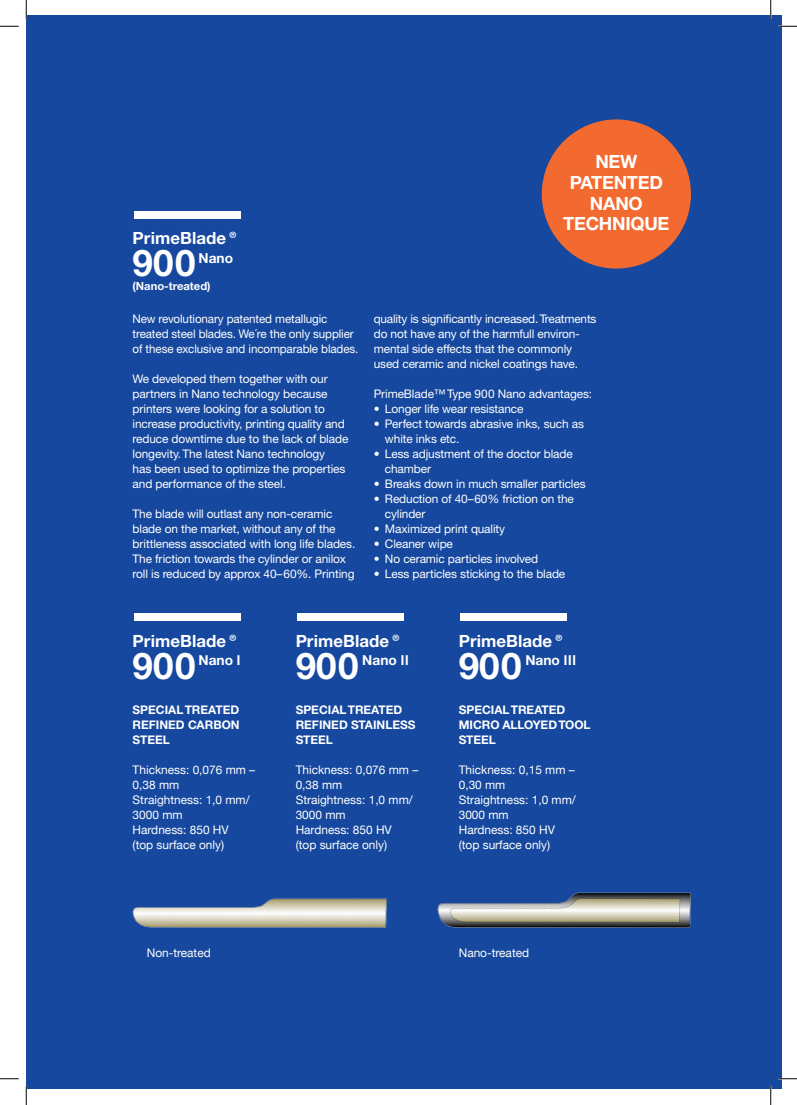
<style>
.page{position:relative;width:797px;height:1105px;background:#fff}
.page>*{position:absolute;margin:0;border:0;box-sizing:border-box;transform-origin:0 0}
.t1{font:700 36.88px "Helvetica Neue CE";letter-spacing:.02em;color:#fff}
.t2{font:700 18.25px "Helvetica Neue CE";letter-spacing:.02em;color:#fff}
.t3{font:700 16.88px "Helvetica Neue CE";color:#fff}
.t4{font:700 13.75px "Helvetica Neue CE";color:#fff}
.t5{font:11.88px/15px "Helvetica Neue CE";letter-spacing:-.01em;color:#fff}
.t6{font:11.88px/15px "Helvetica Neue";color:#fff}
.t7{font:700 11.88px/15px "Helvetica Neue CE";letter-spacing:.11em;color:#fff}
.t8{font:700 11.88px/15px "Helvetica Neue CE";color:#fff}
.t9{font:700 11.88px "Helvetica Neue CE";letter-spacing:.035em;color:#fff}
.t10{font:700 11.25px "Helvetica Neue CE";color:#fff}
</style>
<div class="page">
<div style="left:26px;top:16px;width:755px;height:1073px;background:#15489e"></div>
<div style="left:134px;top:211px;width:106px;height:8px;background:#fff"></div>
<div style="left:134px;top:614px;width:106px;height:7px;background:#fff"></div>
<div style="left:297px;top:614px;width:106px;height:7px;background:#fff"></div>
<div style="left:460px;top:614px;width:106px;height:7px;background:#fff"></div>
<img style="left:133px;top:898px;width:254px;height:30px">
<div style="left:542px;top:119px;width:149px;height:150px;background:#f26a30;border-radius:50%"></div>
<img style="left:438px;top:893px;width:253px;height:34px">
<svg style="left:0;top:25px;width:19px;height:2px"></svg>
<svg style="left:778px;top:25px;width:19px;height:2px"></svg>
<svg style="left:0;top:1078px;width:19px;height:1px"></svg>
<svg style="left:778px;top:1078px;width:19px;height:1px"></svg>
<svg style="left:25px;top:0;width:2px;height:19px"></svg>
<svg style="left:25px;top:1086px;width:2px;height:19px"></svg>
<svg style="left:770px;top:0;width:1px;height:19px"></svg>
<svg style="left:770px;top:1086px;width:1px;height:19px"></svg>
<h3 class="t3" style="left:133px;top:228px;width:108px">PRIMEBLADE®</h3>
<h1 class="t1" style="left:133px;top:240px;width:64px">900</h1>
<p class="t4" style="left:198px;top:249px;width:36px">NANO</p>
<p class="t10" style="left:133px;top:279px;width:79px">(NANO-TREATED)</p>
<p class="t5" style="left:133px;top:312px;width:227px">New revolutionary patented metallugic treated steel blades. We´re the only supplier of these exclusive and incomparable blades.</p>
<p class="t5" style="left:133px;top:372px;width:217px">We developed them together with our partners in Nano technology because printers were looking for a solution to increase productivity, printing quality and reduce downtime due to the lack of blade longevity. The latest Nano technology<br>has been used to optimize the properties and performance of the steel.</p>
<p class="t5" style="left:133px;top:507px;width:224px">The blade will outlast any non-ceramic blade on the market, without any of the brittleness associated with long life blades.<br>The friction towards the cylinder or anilox roll is reduced by approx 40–60%. Printing</p>
<h2 class="t2" style="left:595px;top:150px;width:28px">NEW</h2>
<h2 class="t2" style="left:570px;top:171px;width:94px">PATENTED</h2>
<h2 class="t2" style="left:590px;top:192px;width:54px">NANO</h2>
<h2 class="t2" style="left:563px;top:213px;width:108px">TECHNIQUE</h2>
<p class="t5" style="left:374px;top:312px;width:224px">quality is significantly increased. Treatments do not have any of the harmfull environ&shy;mental side effects that the commonly used ceramic and nickel coatings have.</p>
<p class="t5" style="left:374px;top:387px;width:220px">PrimeBlade™ Type 900 Nano advantages:</p>
<p class="t5" style="left:374px;top:402px;width:151px">• Longer life wear resistance</p>
<p class="t5" style="left:385px;top:417px;width:200px;text-indent:-11px">• Perfect towards abrasive inks, such as white inks etc.</p>
<p class="t5" style="left:385px;top:447px;width:189px;text-indent:-11px">• Less adjustment of the doctor blade chamber</p>
<p class="t5" style="left:374px;top:477px;width:213px">• Breaks down in much smaller particles</p>
<p class="t5" style="left:385px;top:492px;width:190px;text-indent:-11px">• Reduction of 40–60% friction on the cylinder</p>
<p class="t5" style="left:374px;top:522px;width:133px">• Maximized print quality</p>
<p class="t5" style="left:374px;top:537px;width:81px">• Cleaner wipe</p>
<p class="t5" style="left:374px;top:552px;width:166px">• No ceramic particles involved</p>
<p class="t5" style="left:374px;top:567px;width:193px">• Less particles sticking to the blade</p>
<h3 class="t3" style="left:133px;top:630px;width:108px">PRIMEBLADE®</h3>
<h1 class="t1" style="left:133px;top:643px;width:64px">900</h1>
<p class="t4" style="left:198px;top:652px;width:44px">NANO L</p>
<p class="t7" style="left:133px;top:702px;width:108px">SPECIAL TREATED<br>REFINED CAR</p>
<p class="t9" style="left:213px;top:717px;width:28px">BON</p>
<p class="t9" style="left:133px;top:732px;width:39px">STEEL</p>
<p class="t6" style="left:133px;top:761px;width:124px">Thickness: 0,076 mm –<br>0,38 mm<br>Straightness: 1,0 mm/<br>3000 mm<br>Hardness: 850 HV<br>(top surface only)</p>
<h3 class="t3" style="left:296px;top:630px;width:108px">PRIMEBLADE®</h3>
<h1 class="t1" style="left:296px;top:643px;width:64px">900</h1>
<p class="t4" style="left:362px;top:652px;width:48px">NANO LL</p>
<p class="t7" style="left:296px;top:702px;width:113px">SPECIAL TREATED<br>REFINED STAINLESS<br>STEEL</p>
<p class="t6" style="left:296px;top:761px;width:124px">Thickness: 0,076 mm –<br>0,38 mm<br>Straightness: 1,0 mm/<br>3000 mm<br>Hardness: 850 HV<br>(top surface only)</p>
<h3 class="t3" style="left:459px;top:630px;width:108px">PRIMEBLADE®</h3>
<h1 class="t1" style="left:459px;top:643px;width:64px">900</h1>
<p class="t4" style="left:525px;top:652px;width:52px">NANO LLL</p>
<p class="t8" style="left:459px;top:702px;width:133px">SPECIAL TREATED<br>MICRO ALLOYED TOOL<br>STEEL</p>
<p class="t6" style="left:459px;top:761px;width:119px">Thickness: 0,15 mm –<br>0,30 mm<br>Straightness: 1,0 mm/<br>3000 mm<br>Hardness: 850 HV (top surface only)</p>
<p class="t6" style="left:147px;top:945px;width:66px">Non-treated</p>
<p class="t6" style="left:459px;top:945px;width:72px">Nano-treated</p>
</div>
